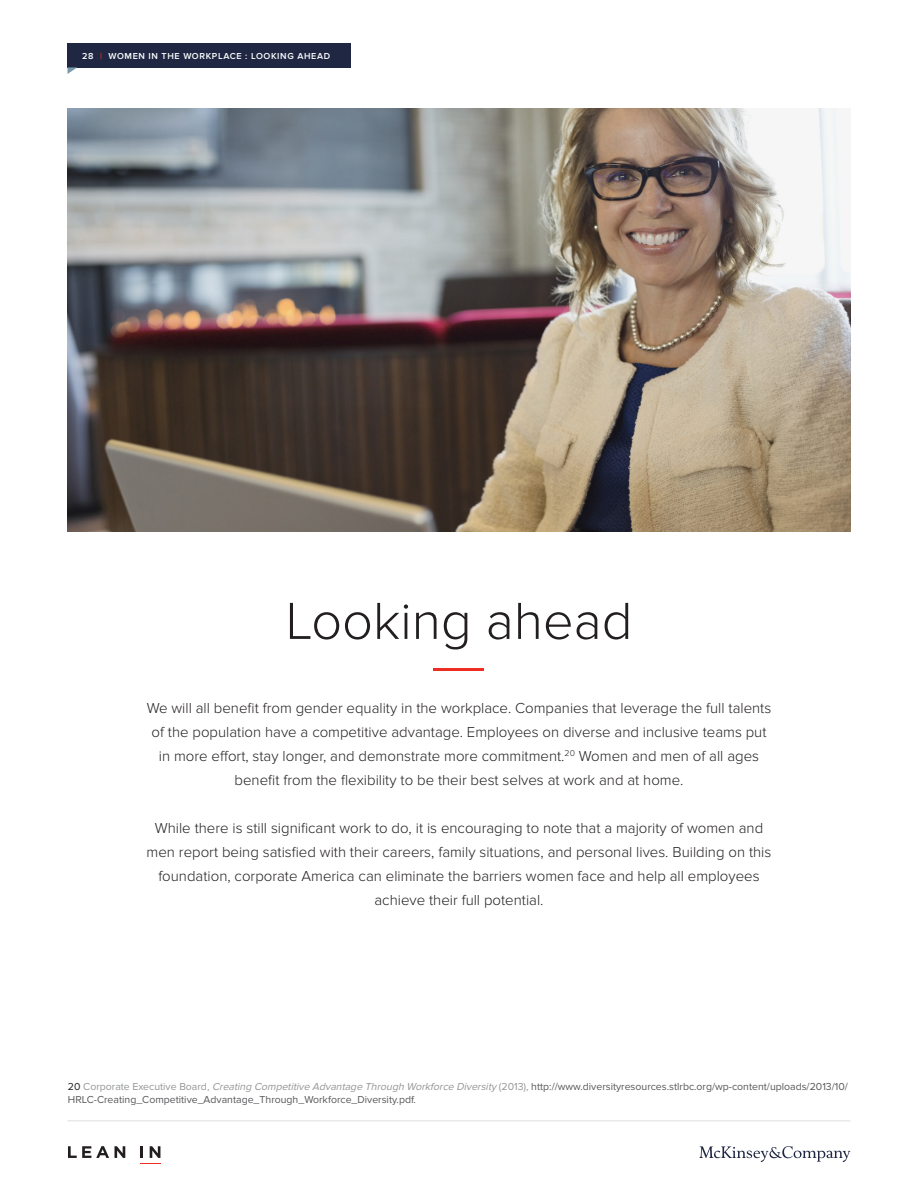
<style>
.page{position:relative;width:918px;height:1188px;background:#fff}
.page>*{position:absolute;margin:0;border:0;box-sizing:border-box;transform-origin:0 0}
.t1{font:300 54px "Proxima Nova";color:#231f20}
.t2{font:300 15px/24px "Proxima Nova";color:#231f20;text-align:center}
.t3{font:10.5px/12.6px "Proxima Nova";color:#57585a}
.t4{font:600 9px "Proxima Nova";letter-spacing:.07em;color:#fff}
.s1{color:#ee2e22}
.s2{color:#231f20}
.s3{color:#939598}
.s4{font-style:italic;color:#939598}
</style>
<div class="page">
<hr style="left:68px;top:1120px;width:782px;height:1px;background:#dcdddf">
<svg style="left:68px;top:1146px;width:57px;height:12px"></svg>
<svg style="left:140px;top:1146px;width:20px;height:18px"></svg>
<svg style="left:699px;top:1146px;width:151px;height:16px"></svg>
<img style="left:68px;top:108px;width:782px;height:423px">
<hr style="left:434px;top:668px;width:50px;height:3px;background:#ee2e22">
<div style="left:68px;top:43px;width:283px;height:24px;background:#1f2743"></div>
<svg style="left:68px;top:67px;width:9px;height:7px"></svg>
<p class="t4" style="left:82px;top:51px;width:249px">28 <span class="s1">|</span> WOMEN IN THE WORKPLACE : LOOKING AHEAD</p>
<h1 class="t1" style="left:285px;top:590px;width:349px">Looking ahead</h1>
<p class="t2" style="left:147px;top:696px;width:626px">We will all benefit from gender equality in the workplace. Companies that leverage the full talents of the population have a competitive advantage. Employees on diverse and inclusive teams put in more effort, stay longer, and demonstrate more commitment.<sup>20</sup> Women and men of all ages benefit from the flexibility to be their best selves at work and at home.</p>
<p class="t2" style="left:147px;top:816px;width:626px">While there is still significant work to do, it is encouraging to note that a majority of women and men report being satisfied with their careers, family situations, and personal lives. Building on this foundation, corporate America can eliminate the barriers women face and help all employees achieve their full potential.</p>
<p class="t3" style="left:68px;top:1080px;width:781px"><span class="s2">20</span> <span class="s3">Corporate Executive Board,</span> <span class="s4">Creating Competitive Advantage Through Workforce Diversity</span> <span class="s3">(2013),</span> http://www.diversityresources.stlrbc.org/wp-content/uploads/2013/10/<br>HRLC-Creating_Competitive_Advantage_Through_Workforce_Diversity.pdf.</p>
</div>
